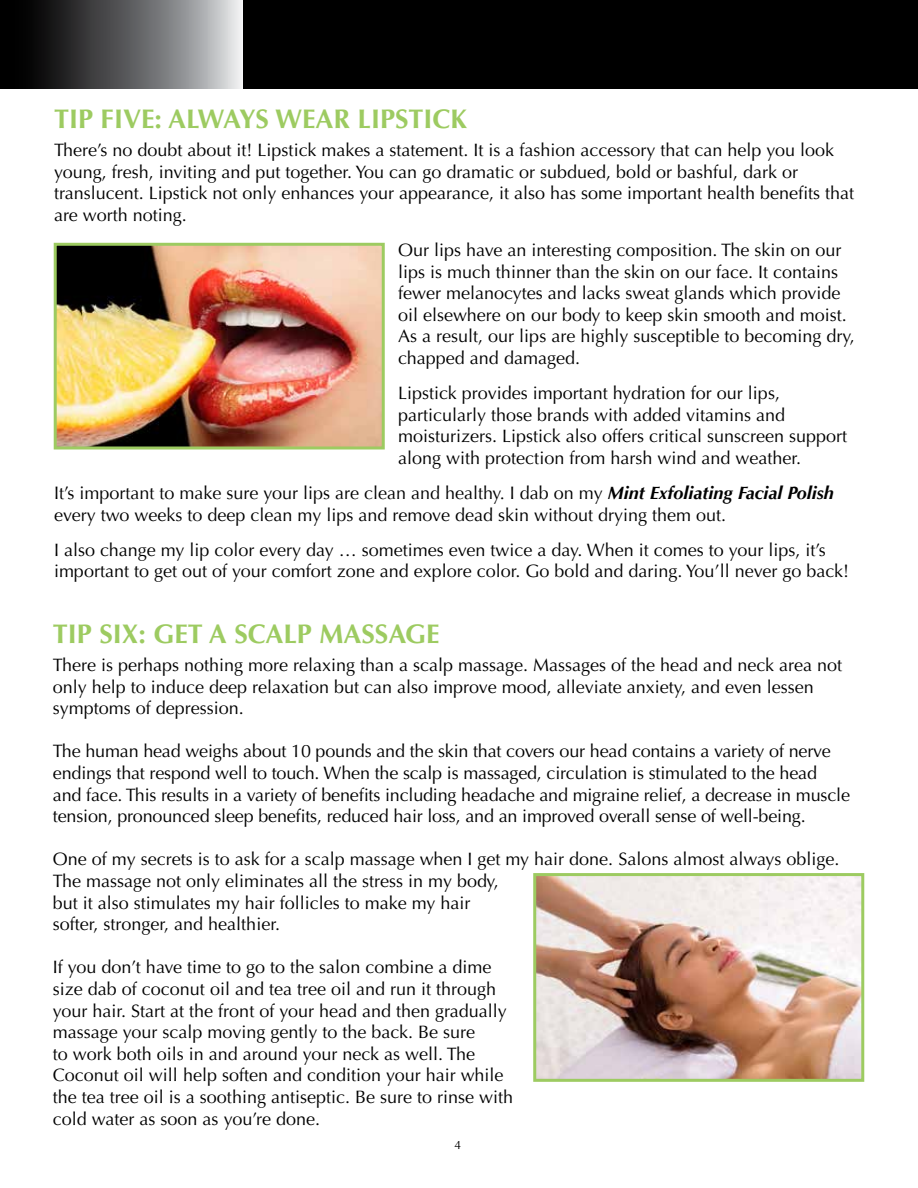
<style>
.page{position:relative;width:918px;height:1188px;background:#fff}
.page>*{position:absolute;margin:0;border:0;box-sizing:border-box;transform-origin:0 0}
.t1{font:700 27px "Optima LT Std";color:#9dcb61}
.t2{font:18px/21.6px "Optima LT Std";color:#000}
.t3{font:18px "Optima";color:#000}
.t4{font:12px "Optima LT Std";color:#000}
.s1{font-weight:700;font-style:italic}
</style>
<div class="page">
<svg style="left:1px;top:1px;width:241px;height:88px;background:#5c5d5f"></svg>
<div style="left:243px;top:1px;width:675px;height:88px;background:#000"></div>
<img style="left:58px;top:247px;width:323px;height:199px">
<div style="left:54px;top:243px;width:331px;height:207px;border:3px solid #9dcb61"></div>
<img style="left:537px;top:877px;width:323px;height:201px">
<div style="left:533px;top:873px;width:331px;height:209px;border:3px solid #9dcb61"></div>
<h1 class="t1" style="left:54px;top:103px;width:415px">TIP FIVE: ALWAYS WEAR LIPSTICK</h1>
<p class="t2" style="left:54px;top:140px;width:802px">There’s no doubt about it! Lipstick makes a statement. It is a fashion accessory that can help you look young, fresh, inviting and put together. You can go dramatic or subdued, bold or bashful, dark or translucent. Lipstick not only enhances your appearance, it also has some important health benefits that are worth noting.</p>
<p class="t2" style="left:398px;top:239px;width:458px">Our lips have an interesting composition. The skin on our lips is much thinner than the skin on our face. It contains fewer melanocytes and lacks sweat glands which provide oil elsewhere on our body to keep skin smooth and moist.<br>As a result, our lips are highly susceptible to becoming dry, chapped and damaged.</p>
<p class="t2" style="left:398px;top:383px;width:450px">Lipstick provides important hydration for our lips, particularly those brands with added vitamins and moisturizers. Lipstick also offers critical sunscreen support along with protection from harsh wind and weather.</p>
<p class="t3" style="left:54px;top:482px;width:781px">It’s important to make sure your lips are clean and healthy. I dab on my <span class="s1">Mint Exfoliating Facial Polish</span></p>
<p class="t2" style="left:54px;top:497px;width:773px;line-height:35.1px">every two weeks to deep clean my lips and remove dead skin without drying them out.<br>I also change my lip color every day … sometimes even twice a day. When it comes to your lips, it’s</p>
<p class="t2" style="left:54px;top:561px;width:797px">important to get out of your comfort zone and explore color. Go bold and daring. You’ll never go back!</p>
<h1 class="t1" style="left:53px;top:618px;width:388px">TIP SIX: GET A SCALP MASSAGE</h1>
<p class="t2" style="left:53px;top:654px;width:791px">There is perhaps nothing more relaxing than a scalp massage. Massages of the head and neck area not only help to induce deep relaxation but can also improve mood, alleviate anxiety, and even lessen symptoms of depression.</p>
<p class="t2" style="left:53px;top:741px;width:799px">The human head weighs about 10 pounds and the skin that covers our head contains a variety of nerve endings that respond well to touch. When the scalp is massaged, circulation is stimulated to the head and face. This results in a variety of benefits including headache and migraine relief, a decrease in muscle tension, pronounced sleep benefits, reduced hair loss, and an improved overall sense of well-being.</p>
<p class="t2" style="left:53px;top:849px;width:788px">One of my secrets is to ask for a scalp massage when I get my hair done. Salons almost always oblige.<br>The massage not only eliminates all the stress in my body,<br>but it also stimulates my hair follicles to make my hair<br>softer, stronger, and healthier.</p>
<p class="t2" style="left:53px;top:957px;width:462px">If you don’t have time to go to the salon combine a dime size dab of coconut oil and tea tree oil and run it through your hair. Start at the front of your head and then gradually massage your scalp moving gently to the back. Be sure<br>to work both oils in and around your neck as well. The Coconut oil will help soften and condition your hair while the tea tree oil is a soothing antiseptic. Be sure to rinse with cold water as soon as you’re done.</p>
<p class="t4" style="left:455px;top:1138px;width:8px">4</p>
</div>
